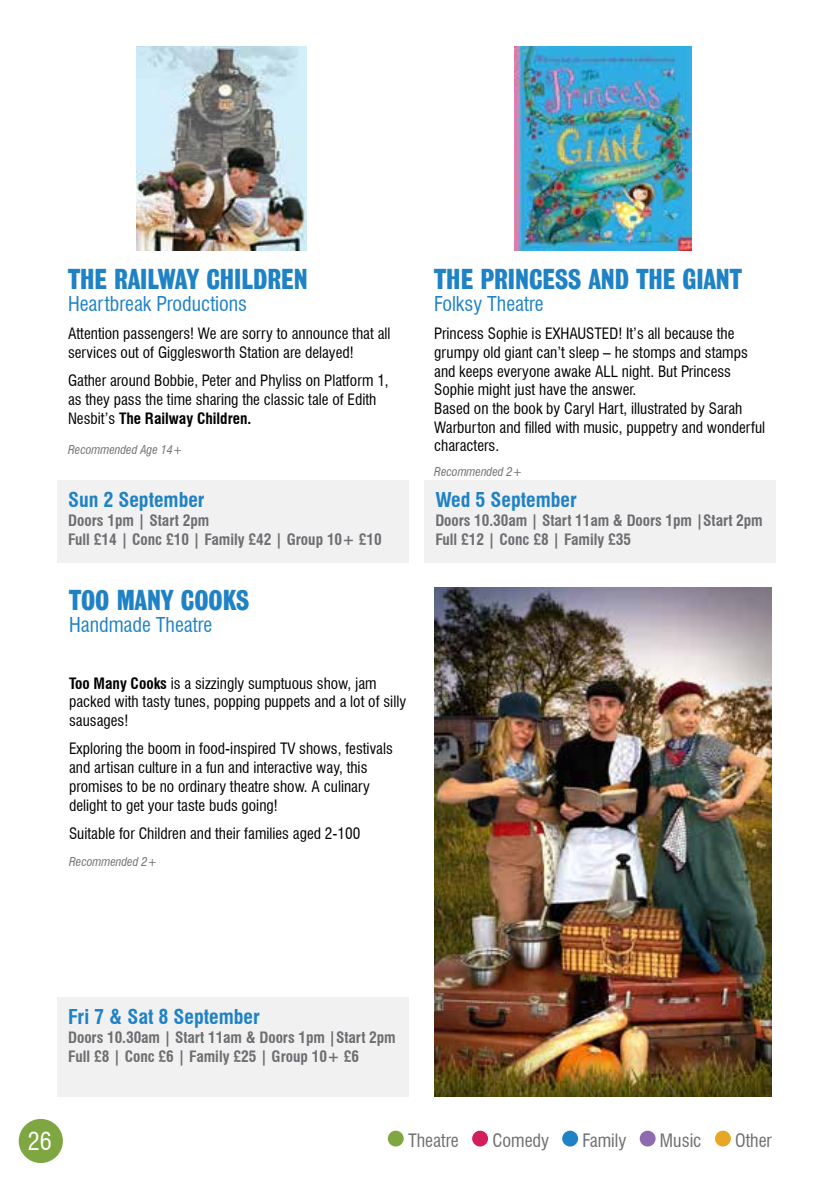
<style>
.page{position:relative;width:840px;height:1191px;background:#fff}
.page>*{position:absolute;margin:0;border:0;box-sizing:border-box;transform-origin:0 0}
.t1{font:30px "Grotesque No 9 T";color:#1f82c5}
.t2{font:condensed 24px "Swiss 721 BT";color:#fff}
.t3{font:condensed 20px "Swiss 721 BT";color:#1f82c5}
.t4{font:700 condensed 20px "Swiss 721 BT";color:#1f82c5}
.t5{font:condensed 18px "Swiss 721 BT";color:#6d6e71}
.t6{font:condensed 15.4px/18.6px "Swiss 721 BT";color:#000}
.t7{font:700 condensed 15.4px/18.8px "Swiss 721 BT";color:#6d6e71}
.t8{font:italic condensed 11.8px "Swiss 721 BT";color:#6d6e71}
.s1{font-weight:700}
</style>
<div class="page">
<div style="left:19px;top:1118px;width:44px;height:45px;background:#7ea641;border-radius:50%"></div>
<img style="left:514px;top:47px;width:177px;height:204px">
<img style="left:136px;top:47px;width:170px;height:204px">
<div style="left:387px;top:1130px;width:16px;height:16px;background:#7ea641;border-radius:50%"></div>
<div style="left:472px;top:1130px;width:15px;height:16px;background:#d41e5b;border-radius:50%"></div>
<div style="left:562px;top:1130px;width:15px;height:16px;background:#1f82c5;border-radius:50%"></div>
<div style="left:639px;top:1130px;width:16px;height:16px;background:#8e6aae;border-radius:50%"></div>
<div style="left:714px;top:1130px;width:16px;height:16px;background:#e5a724;border-radius:50%"></div>
<div style="left:57px;top:481px;width:351px;height:82px;background:#f1f1f2"></div>
<div style="left:424px;top:481px;width:351px;height:82px;background:#f1f1f2"></div>
<div style="left:57px;top:997px;width:351px;height:99px;background:#f1f1f2"></div>
<img style="left:434px;top:587px;width:337px;height:509px">
<h1 class="t1" style="left:68px;top:263px;width:241px">THE RAILWAY CHILDREN</h1>
<p class="t3" style="left:68px;top:292px;width:180px">Heartbreak Productions</p>
<p class="t6" style="left:68px;top:324px;width:324px">Attention passengers! We are sorry to announce that all services out of Gigglesworth Station are delayed!</p>
<p class="t6" style="left:68px;top:371px;width:322px">Gather around Bobbie, Peter and Phyliss on Platform 1, as they pass the time sharing the classic tale of Edith<br>Nesbit’s <span class="s1">The Railway Children.</span></p>
<p class="t8" style="left:68px;top:442px;width:116px">Recommended Age 14+</p>
<p class="t4" style="left:68px;top:488px;width:138px">Sun 2 September</p>
<p class="t7" style="left:68px;top:511px;width:315px">Doors 1pm | Start 2pm<br>Full £14 | Conc £10 | Family £42 | Group 10+ £10</p>
<h1 class="t1" style="left:69px;top:584px;width:182px">TOO MANY COOKS</h1>
<p class="t3" style="left:69px;top:613px;width:145px">Handmade Theatre</p>
<p class="t6" style="left:69px;top:674px;width:338px"><span class="s1">Too Many Cooks</span> is a sizzingly sumptuous show, jam packed with tasty tunes, popping puppets and a lot of silly sausages!</p>
<p class="t6" style="left:69px;top:739px;width:325px">Exploring the boom in food-inspired TV shows, festivals and artisan culture in a fun and interactive way, this promises to be no ordinary theatre show. A culinary delight to get your taste buds going!</p>
<p class="t6" style="left:69px;top:824px;width:293px">Suitable for Children and their families aged 2-100</p>
<p class="t8" style="left:69px;top:854px;width:90px">Recommended 2+</p>
<h1 class="t1" style="left:434px;top:263px;width:309px">THE PRINCESS AND THE GIANT</h1>
<p class="t3" style="left:434px;top:292px;width:111px">Folksy Theatre</p>
<p class="t6" style="left:434px;top:324px;width:332px">Princess Sophie is EXHAUSTED! It’s all because the grumpy old giant can’t sleep – he stomps and stamps and keeps everyone awake ALL night. But Princess Sophie might just have the answer.<br>Based on the book by Caryl Hart, illustrated by Sarah Warburton and filled with music, puppetry and wonderful characters.</p>
<p class="t8" style="left:434px;top:465px;width:90px">Recommended 2+</p>
<p class="t4" style="left:435px;top:488px;width:143px">Wed 5 September</p>
<p class="t7" style="left:435px;top:511px;width:329px">Doors 10.30am | Start 11am &amp; Doors 1pm |Start 2pm<br>Full £12 | Conc £8 | Family £35</p>
<p class="t4" style="left:68px;top:1005px;width:193px">Fri 7 &amp; Sat 8 September</p>
<p class="t7" style="left:68px;top:1028px;width:329px">Doors 10.30am | Start 11am &amp; Doors 1pm |Start 2pm<br>Full £8 | Conc £6 | Family £25 | Group 10+ £6</p>
<h2 class="t2" style="left:28px;top:1127px;width:25px">26</h2>
<p class="t5" style="left:408px;top:1129px;width:52px">Theatre</p>
<p class="t5" style="left:492px;top:1129px;width:58px">Comedy</p>
<p class="t5" style="left:582px;top:1129px;width:45px">Family</p>
<p class="t5" style="left:659px;top:1129px;width:43px">Music</p>
<p class="t5" style="left:734px;top:1129px;width:38px">Other</p>
</div>
